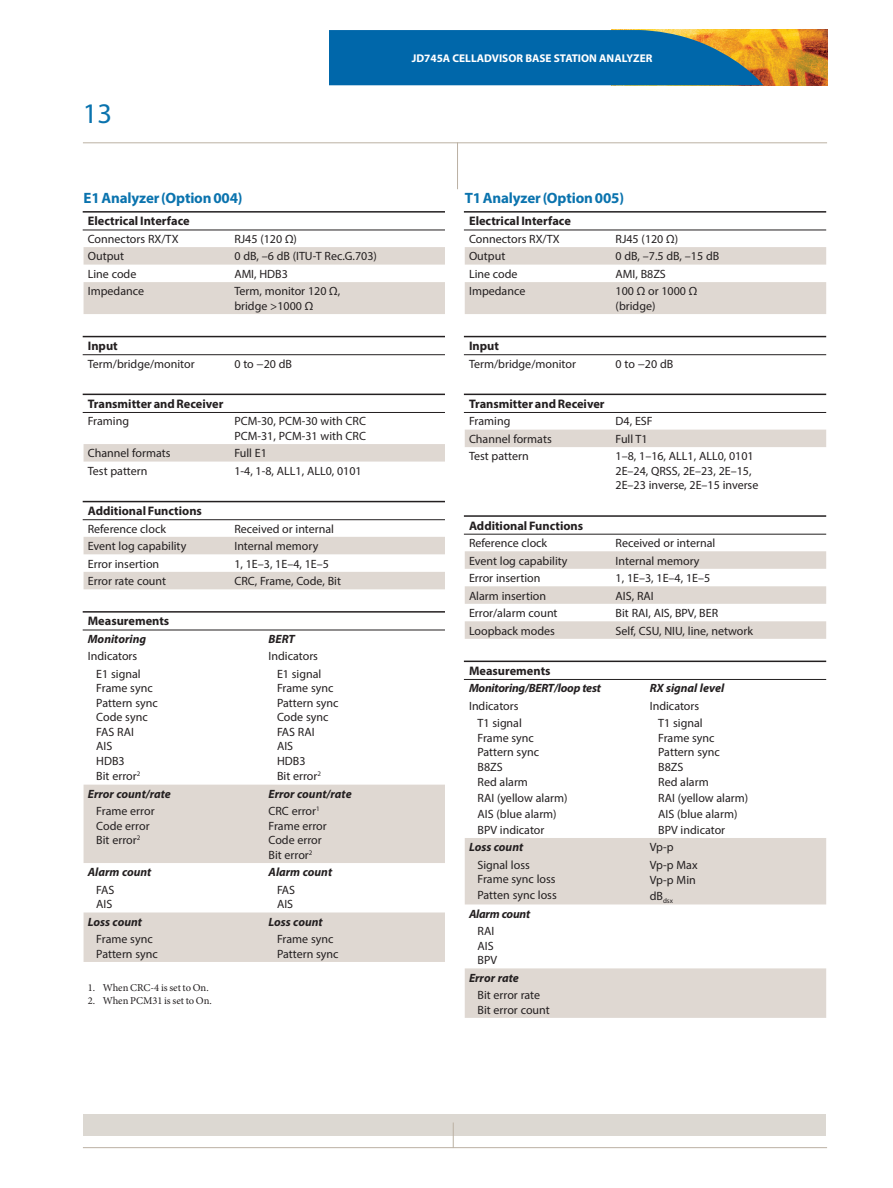
<style>
.page{position:relative;width:893px;height:1188px;background:#fff}
.page>*{position:absolute;margin:0;border:0;box-sizing:border-box;transform-origin:0 0}
.t1{font:28.5px "Myriad Pro";color:#0a73ae}
.t2{font:700 15px "Myriad Pro";letter-spacing:-.01em;color:#0a73ae}
.t3{font:700 12.3px "Myriad Pro";color:#231f20}
.t4{font:12px/14.4px "Myriad Pro";color:#231f20}
.t5{font:italic 700 12px "Myriad Pro";color:#231f20}
.t6{font:italic 700 12px "Myriad Pro";letter-spacing:-.02em;color:#231f20}
.t7{font:700 11.25px "Myriad Pro";color:#fff}
.t8{font:10.5px "Minion Pro";color:#231f20}
.t9{font:6.9px "Myriad Pro";color:#231f20}
</style>
<div class="page">
<img style="left:763px;top:30px;width:64px;height:55px">
<svg style="left:330px;top:30px;width:433px;height:55px;background:#156c9e"></svg>
<hr style="left:83px;top:142px;width:744px;height:1px;background:#bbb1a3">
<div style="left:83px;top:1114px;width:743px;height:21px;background:#dcd8d2"></div>
<hr style="left:83px;top:1147px;width:744px;height:1px;background:#bbb1a3">
<svg style="left:453px;top:1123px;width:1px;height:24px"></svg>
<hr style="left:457px;top:142px;width:1px;height:47px;background:#bbb1a3">
<svg style="left:84px;top:247px;width:361px;height:67px"></svg>
<hr style="left:83px;top:211px;width:362px;height:2px;background:#231f20">
<hr style="left:83px;top:230px;width:362px;height:1px;background:#231f20">
<hr style="left:83px;top:336px;width:362px;height:1px;background:#231f20">
<hr style="left:83px;top:354px;width:362px;height:1px;background:#231f20">
<div style="left:84px;top:444px;width:361px;height:18px;background:#dfd8d2"></div>
<hr style="left:83px;top:394px;width:362px;height:1px;background:#231f20">
<hr style="left:83px;top:412px;width:362px;height:1px;background:#231f20">
<svg style="left:84px;top:537px;width:361px;height:52px"></svg>
<hr style="left:83px;top:501px;width:362px;height:1px;background:#231f20">
<hr style="left:83px;top:519px;width:362px;height:1px;background:#231f20">
<svg style="left:84px;top:785px;width:361px;height:177px;fill:#dfd8d2"></svg>
<hr style="left:83px;top:611px;width:362px;height:2px;background:#231f20">
<hr style="left:83px;top:630px;width:362px;height:1px;background:#231f20">
<svg style="left:465px;top:247px;width:361px;height:67px"></svg>
<hr style="left:464px;top:211px;width:362px;height:2px;background:#231f20">
<hr style="left:464px;top:230px;width:362px;height:1px;background:#231f20">
<hr style="left:464px;top:336px;width:362px;height:1px;background:#231f20">
<hr style="left:464px;top:354px;width:362px;height:1px;background:#231f20">
<div style="left:465px;top:430px;width:361px;height:17px;background:#dfd8d2"></div>
<hr style="left:464px;top:394px;width:362px;height:1px;background:#231f20">
<hr style="left:464px;top:412px;width:362px;height:1px;background:#231f20">
<svg style="left:465px;top:551px;width:361px;height:88px"></svg>
<hr style="left:464px;top:515px;width:362px;height:2px;background:#231f20">
<hr style="left:464px;top:534px;width:362px;height:1px;background:#231f20">
<svg style="left:465px;top:838px;width:361px;height:180px;fill:#dfd8d2"></svg>
<hr style="left:464px;top:661px;width:362px;height:1px;background:#231f20">
<hr style="left:464px;top:679px;width:362px;height:1px;background:#231f20">
<h1 class="t1" style="left:83px;top:96px;width:31px">13</h1>
<p class="t2" style="left:84px;top:188px;width:161px">E1 Analyzer (Option 004)</p>
<p class="t3" style="left:88px;top:213px;width:103px">Electrical Interface</p>
<p class="t4" style="left:88px;top:231px;width:92px">Connectors RX/TX</p>
<p class="t4" style="left:234px;top:231px;width:64px">RJ45 (120 Ω)</p>
<p class="t4" style="left:88px;top:249px;width:38px">Output</p>
<p class="t4" style="left:234px;top:249px;width:144px">0 dB, –6 dB (ITU-T Rec.G.703)</p>
<p class="t4" style="left:88px;top:266px;width:50px">Line code</p>
<p class="t4" style="left:234px;top:266px;width:55px">AMI, HDB3</p>
<p class="t4" style="left:88px;top:284px;width:58px">Impedance</p>
<p class="t4" style="left:234px;top:284px;width:107px">Term, monitor 120 Ω, bridge &gt;1000 Ω</p>
<p class="t3" style="left:88px;top:338px;width:31px">Input</p>
<p class="t4" style="left:88px;top:356px;width:108px">Term/bridge/monitor</p>
<p class="t4" style="left:234px;top:356px;width:59px">0 to −20 dB</p>
<p class="t3" style="left:88px;top:396px;width:137px">Transmitter and Receiver</p>
<p class="t4" style="left:88px;top:414px;width:43px">Framing</p>
<p class="t4" style="left:234px;top:414px;width:133px">PCM-30, PCM-30 with CRC<br>PCM-31, PCM-31 with CRC</p>
<p class="t4" style="left:88px;top:446px;width:84px">Channel formats</p>
<p class="t4" style="left:234px;top:446px;width:34px">Full E1</p>
<p class="t4" style="left:88px;top:463px;width:61px">Test pattern</p>
<p class="t4" style="left:234px;top:463px;width:129px">1-4, 1-8, ALL1, ALL0, 0101</p>
<p class="t3" style="left:88px;top:503px;width:116px">Additional Functions</p>
<p class="t4" style="left:88px;top:521px;width:80px">Reference clock</p>
<p class="t4" style="left:234px;top:521px;width:101px">Received or internal</p>
<p class="t4" style="left:88px;top:539px;width:100px">Event log capability</p>
<p class="t4" style="left:234px;top:539px;width:86px">Internal memory</p>
<p class="t4" style="left:88px;top:556px;width:73px">Error insertion</p>
<p class="t4" style="left:234px;top:556px;width:96px">1, 1E–3, 1E–4, 1E–5</p>
<p class="t4" style="left:88px;top:574px;width:80px">Error rate count</p>
<p class="t4" style="left:234px;top:574px;width:108px">CRC, Frame, Code, Bit</p>
<p class="t3" style="left:88px;top:613px;width:83px">Measurements</p>
<p class="t5" style="left:88px;top:631px;width:60px">Monitoring</p>
<p class="t5" style="left:268px;top:631px;width:28px">BERT</p>
<p class="t4" style="left:88px;top:649px;width:51px">Indicators</p>
<p class="t4" style="left:268px;top:649px;width:51px">Indicators</p>
<p class="t4" style="left:96px;top:666px;width:63px">E1 signal<br>Frame sync<br>Pattern sync<br>Code sync<br>FAS RAI<br>AIS<br>HDB3</p>
<p class="t4" style="left:96px;top:769px;width:45px">Bit error<sup>2</sup></p>
<p class="t4" style="left:277px;top:666px;width:63px">E1 signal<br>Frame sync<br>Pattern sync<br>Code sync<br>FAS RAI<br>AIS<br>HDB3</p>
<p class="t4" style="left:277px;top:769px;width:45px">Bit error<sup>2</sup></p>
<p class="t5" style="left:88px;top:786px;width:85px">Error count/rate</p>
<p class="t5" style="left:268px;top:786px;width:85px">Error count/rate</p>
<p class="t4" style="left:96px;top:804px;width:60px">Frame error<br>Code error<br>Bit error<sup>2</sup></p>
<p class="t4" style="left:268px;top:804px;width:60px">CRC error<sup>1<br></sup>Frame error<br>Code error<br>Bit error<sup>2</sup></p>
<p class="t5" style="left:88px;top:864px;width:65px">Alarm count</p>
<p class="t5" style="left:268px;top:864px;width:65px">Alarm count</p>
<p class="t4" style="left:96px;top:882px;width:20px">FAS<br>AIS</p>
<p class="t4" style="left:277px;top:882px;width:20px">FAS<br>AIS</p>
<p class="t5" style="left:88px;top:914px;width:56px">Loss count</p>
<p class="t5" style="left:268px;top:914px;width:56px">Loss count</p>
<p class="t4" style="left:96px;top:932px;width:63px">Frame sync<br>Pattern sync</p>
<p class="t4" style="left:277px;top:932px;width:63px">Frame sync<br>Pattern sync</p>
<p class="t8" style="left:88px;top:981px;width:122px">1. When CRC-4 is set to On.</p>
<p class="t8" style="left:88px;top:994px;width:126px">2. When PCM31 is set to On.</p>
<p class="t7" style="left:412px;top:50px;width:242px">JD745A CELLADVISOR BASE STATION ANALYZER</p>
<p class="t2" style="left:465px;top:188px;width:161px">T1 Analyzer (Option 005)</p>
<p class="t3" style="left:469px;top:213px;width:103px">Electrical Interface</p>
<p class="t4" style="left:469px;top:231px;width:92px">Connectors RX/TX</p>
<p class="t4" style="left:616px;top:231px;width:64px">RJ45 (120 Ω)</p>
<p class="t4" style="left:469px;top:249px;width:38px">Output</p>
<p class="t4" style="left:616px;top:249px;width:105px">0 dB, –7.5 dB, –15 dB</p>
<p class="t4" style="left:469px;top:266px;width:50px">Line code</p>
<p class="t4" style="left:616px;top:266px;width:52px">AMI, B8ZS</p>
<p class="t4" style="left:469px;top:284px;width:58px">Impedance</p>
<p class="t4" style="left:616px;top:284px;width:83px">100 Ω or 1000 Ω (bridge)</p>
<p class="t3" style="left:469px;top:338px;width:31px">Input</p>
<p class="t4" style="left:469px;top:356px;width:108px">Term/bridge/monitor</p>
<p class="t4" style="left:616px;top:356px;width:59px">0 to −20 dB</p>
<p class="t3" style="left:469px;top:396px;width:137px">Transmitter and Receiver</p>
<p class="t4" style="left:469px;top:414px;width:43px">Framing</p>
<p class="t4" style="left:616px;top:414px;width:39px">D4, ESF</p>
<p class="t4" style="left:469px;top:431px;width:84px">Channel formats</p>
<p class="t4" style="left:616px;top:431px;width:34px">Full T1</p>
<p class="t4" style="left:469px;top:449px;width:61px">Test pattern</p>
<p class="t4" style="left:616px;top:449px;width:144px">1–8, 1–16, ALL1, ALL0, 0101<br>2E–24, QRSS, 2E–23, 2E–15,<br>2E–23 inverse, 2E–15 inverse</p>
<p class="t3" style="left:469px;top:517px;width:116px">Additional Functions</p>
<p class="t4" style="left:469px;top:536px;width:80px">Reference clock</p>
<p class="t4" style="left:616px;top:536px;width:101px">Received or internal</p>
<p class="t4" style="left:469px;top:553px;width:100px">Event log capability</p>
<p class="t4" style="left:616px;top:553px;width:86px">Internal memory</p>
<p class="t4" style="left:469px;top:571px;width:73px">Error insertion</p>
<p class="t4" style="left:616px;top:571px;width:96px">1, 1E–3, 1E–4, 1E–5</p>
<p class="t4" style="left:469px;top:588px;width:79px">Alarm insertion</p>
<p class="t4" style="left:616px;top:588px;width:40px">AIS, RAI</p>
<p class="t4" style="left:469px;top:606px;width:90px">Error/alarm count</p>
<p class="t4" style="left:616px;top:606px;width:104px">Bit RAI, AIS, BPV, BER</p>
<p class="t4" style="left:469px;top:623px;width:88px">Loopback modes</p>
<p class="t4" style="left:616px;top:623px;width:139px">Self, CSU, NIU, line, network</p>
<p class="t3" style="left:469px;top:663px;width:83px">Measurements</p>
<p class="t6" style="left:469px;top:680px;width:133px">Monitoring/BERT/loop test</p>
<p class="t5" style="left:650px;top:680px;width:76px">RX signal level</p>
<p class="t4" style="left:469px;top:698px;width:51px">Indicators</p>
<p class="t4" style="left:650px;top:698px;width:51px">Indicators</p>
<p class="t4" style="left:477px;top:716px;width:63px">T1 signal<br>Frame sync<br>Pattern sync<br>B8ZS</p>
<p class="t4" style="left:477px;top:774px;width:92px;line-height:15.8px">Red alarm<br>RAI (yellow alarm)<br>AIS (blue alarm)<br>BPV indicator</p>
<p class="t4" style="left:658px;top:716px;width:63px">T1 signal<br>Frame sync<br>Pattern sync<br>B8ZS</p>
<p class="t4" style="left:658px;top:774px;width:92px;line-height:15.8px">Red alarm<br>RAI (yellow alarm)<br>AIS (blue alarm)<br>BPV indicator</p>
<p class="t5" style="left:469px;top:839px;width:56px">Loss count</p>
<p class="t4" style="left:650px;top:840px;width:26px">Vp-p</p>
<p class="t4" style="left:477px;top:857px;width:80px">Signal loss<br>Frame sync loss</p>
<p class="t4" style="left:477px;top:887px;width:81px">Patten sync loss</p>
<p class="t4" style="left:650px;top:857px;width:49px;line-height:15.8px">Vp-p Max<br>Vp-p Min</p>
<p class="t9" style="left:650px;top:896px;width:25px"><sup>dB</sup>dsx</p>
<p class="t6" style="left:469px;top:906px;width:63px">Alarm count</p>
<p class="t4" style="left:477px;top:924px;width:21px">RAI<br>AIS<br>BPV</p>
<p class="t5" style="left:469px;top:970px;width:51px">Error rate</p>
<p class="t4" style="left:477px;top:988px;width:74px">Bit error rate<br>Bit error count</p>
</div>
